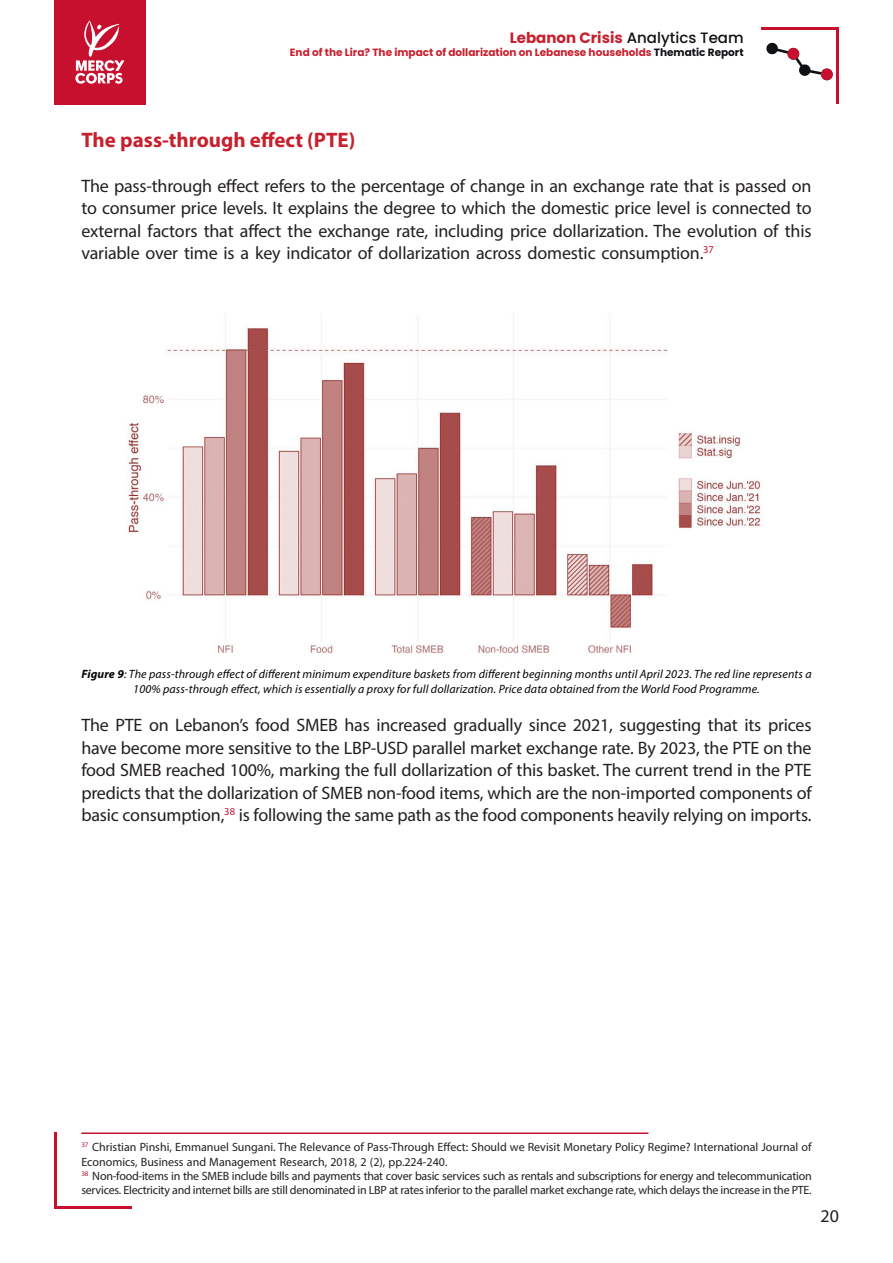
<style>
.page{position:relative;width:893px;height:1263px;background:#fff}
.page>*{position:absolute;margin:0;border:0;box-sizing:border-box;transform-origin:0 0}
.t1{font:700 21px "Myriad Pro";color:#c7202e}
.t2{font:18px/22.5px "Myriad Pro";letter-spacing:-.01em;color:#231f20;text-align:justify}
.t3{font:700 15px "Poppins";color:#c7202e}
.t4{font:12px/14.4px "Myriad Pro";letter-spacing:-.02em;color:#231f20}
.t5{font:italic 12px/14.4px "Myriad Pro";letter-spacing:.01em;color:#040503;text-align:center}
.t6{font:12px/14.4px "Myriad Pro";color:#231f20}
.t7{font:700 10.5px "Poppins";color:#c7202e}
.s1{font-weight:500;color:#0f1013}
.s2{color:#0f1013}
.s3{font-weight:700}
</style>
<div class="page">
<div style="left:54px;top:0;width:92px;height:104px;background:#c70f2e"></div>
<svg style="left:75px;top:20px;width:49px;height:64px"></svg>
<svg style="left:766px;top:42px;width:67px;height:38px"></svg>
<hr style="left:761px;top:28px;width:77px;height:2px;background:#c70f2e">
<hr style="left:836px;top:28px;width:3px;height:76px;background:#c70f2e">
<hr style="left:55px;top:1207px;width:77px;height:2px;background:#c70f2e">
<hr style="left:54px;top:1132px;width:3px;height:77px;background:#c70f2e">
<div style="left:787px;top:48px;width:12px;height:12px;background:#c70f2e;border-radius:50%"></div>
<div style="left:821px;top:68px;width:12px;height:12px;background:#c70f2e;border-radius:50%"></div>
<img style="left:126px;top:314px;width:635px;height:340px">
<hr style="left:81px;top:1132px;width:567px;height:2px;background:#c70f2e">
<p class="t3" style="left:510px;top:30px;width:236px">Lebanon Crisis <span class="s1">Analytics Team</span></p>
<p class="t7" style="left:290px;top:46px;width:455px">End of the Lira? The impact of dollarization on Lebanese households <span class="s2">Thematic Report</span></p>
<p class="t1" style="left:81px;top:126px;width:276px">The pass-through effect (PTE)</p>
<p class="t2" style="left:81px;top:174px;width:732px">The pass-through effect refers to the percentage of change in an exchange rate that is passed on to consumer price levels. It explains the degree to which the domestic price level is connected to external factors that affect the exchange rate, including price dollarization. The evolution of this variable over time is a key indicator of dollarization across domestic consumption.<sup>37</sup></p>
<p class="t5" style="left:81px;top:667px;width:732px"><span class="s3">Figure 9</span>: The pass-through effect of different minimum expenditure baskets from different beginning months until April 2023. The red line represents a<br>100% pass-through effect, which is essentially a proxy for full dollarization. Price data obtained from the World Food Programme.</p>
<p class="t2" style="left:81px;top:714px;width:732px">The PTE on Lebanon’s food SMEB has increased gradually since 2021, suggesting that its prices have become more sensitive to the LBP-USD parallel market exchange rate. By 2023, the PTE on the food SMEB reached 100%, marking the full dollarization of this basket. The current trend in the PTE predicts that the dollarization of SMEB non-food items, which are the non-imported components of basic consumption,<sup>38</sup> is following the same path as the food components heavily relying on imports.</p>
<p class="t6" style="left:81px;top:1140px;width:732px"><sup>37</sup> Christian Pinshi, Emmanuel Sungani. The Relevance of Pass-Through Effect: Should we Revisit Monetary Policy Regime? International Journal of<br>Economics, Business and Management Research, 2018, 2 (2), pp.224-240.</p>
<p class="t4" style="left:81px;top:1168px;width:732px"><sup>38</sup> Non-food-items in the SMEB include bills and payments that cover basic services such as rentals and subscriptions for energy and telecommunication services. Electricity and internet bills are still denominated in LBP at rates inferior to the parallel market exchange rate, which delays the increase in the PTE.</p>
<p class="t2" style="left:820px;top:1205px;width:20px">20</p>
</div>
